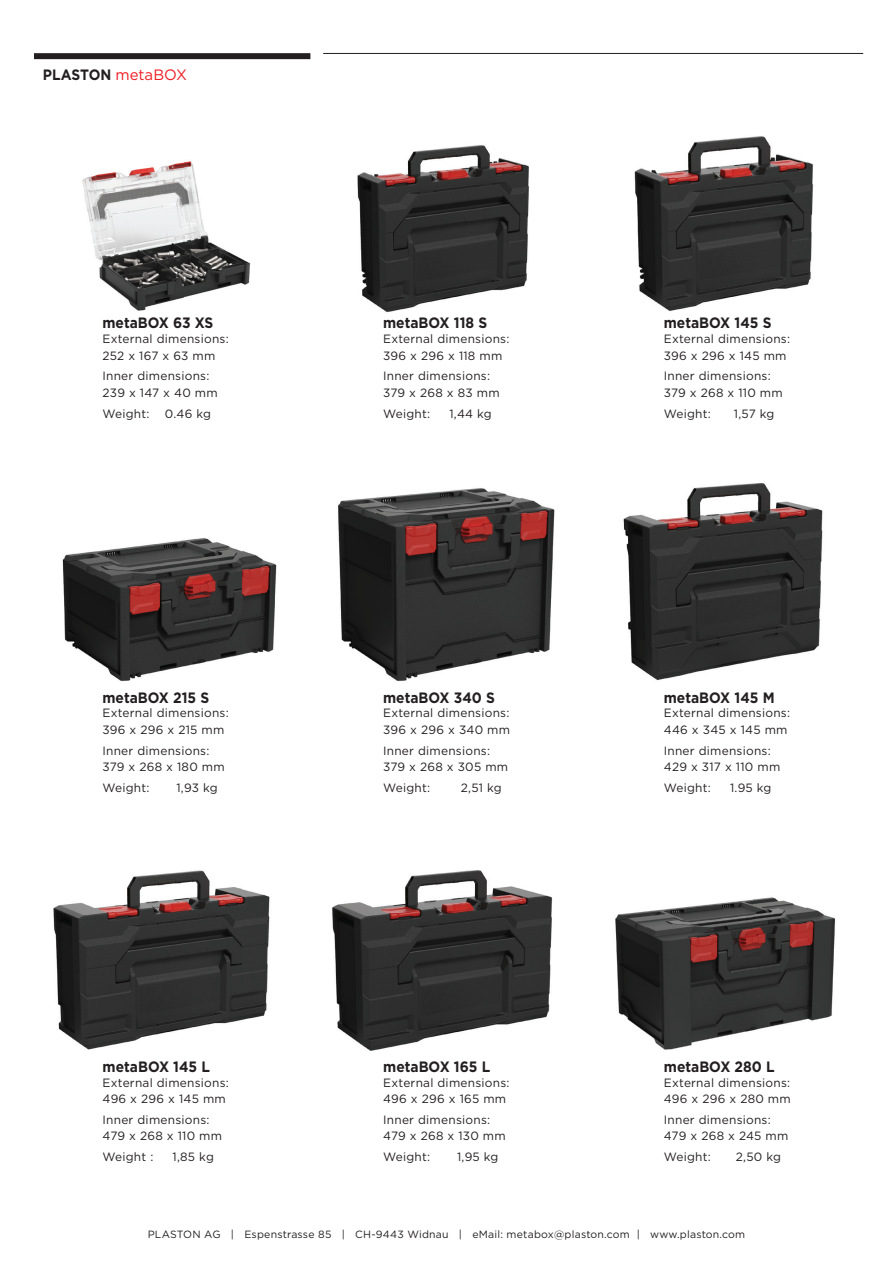
<style>
.page{position:relative;width:893px;height:1263px;background:#fff}
.page>*{position:absolute;margin:0;border:0;box-sizing:border-box;transform-origin:0 0}
.t1{font:700 15px "Gotham";color:#231f20;scale:.92 1}
.t2{font:12px/16.5px "Gotham";letter-spacing:.02em;color:#231f20}
.t3{font:10.5px "Gotham";letter-spacing:.02em;color:#231f20}
.s1{font-weight:400;color:#ee1d23}
</style>
<div class="page">
<hr style="left:323px;top:53px;width:540px;height:1px;background:#231f20">
<div style="left:34px;top:53px;width:276px;height:6px;background:#231f20"></div>
<img style="left:62px;top:538px;width:215px;height:144px">
<img style="left:82px;top:161px;width:169px;height:150px">
<img style="left:623px;top:482px;width:200px;height:198px">
<img style="left:338px;top:488px;width:217px;height:194px">
<img style="left:634px;top:136px;width:180px;height:175px">
<img style="left:357px;top:145px;width:172px;height:168px">
<img style="left:332px;top:870px;width:221px;height:181px">
<img style="left:53px;top:870px;width:217px;height:180px">
<img style="left:615px;top:897px;width:221px;height:153px">
<p class="t1" style="left:43px;top:66px;width:158px">PLASTON <span class="s1">metaBOX</span></p>
<p class="t1" style="left:103px;top:314px;width:122px">metaBOX 63 XS</p>
<p class="t2" style="left:103px;top:330px;width:128px">External dimensions:<br>252 x 167 x 63 mm</p>
<p class="t2" style="left:103px;top:368px;width:117px">Inner dimensions:<br>239 x 147 x 40 mm</p>
<p class="t2" style="left:103px;top:405px;width:48px">Weight:</p>
<p class="t2" style="left:165px;top:405px;width:48px">0.46 kg</p>
<p class="t1" style="left:103px;top:689px;width:118px">metaBOX 215 S</p>
<p class="t2" style="left:103px;top:705px;width:128px">External dimensions:<br>396 x 296 x 215 mm</p>
<p class="t2" style="left:103px;top:742px;width:124px">Inner dimensions:<br>379 x 268 x 180 mm</p>
<p class="t2" style="left:103px;top:779px;width:48px">Weight:</p>
<p class="t2" style="left:176px;top:779px;width:43px">1,93 kg</p>
<p class="t1" style="left:103px;top:1058px;width:118px">metaBOX 145 L</p>
<p class="t2" style="left:103px;top:1074px;width:128px">External dimensions:<br>496 x 296 x 145 mm</p>
<p class="t2" style="left:103px;top:1111px;width:121px">Inner dimensions:<br>479 x 268 x 110 mm</p>
<p class="t2" style="left:103px;top:1148px;width:52px">Weight :</p>
<p class="t2" style="left:173px;top:1148px;width:43px">1,85 kg</p>
<p class="t1" style="left:383px;top:314px;width:115px">metaBOX 118 S</p>
<p class="t2" style="left:383px;top:330px;width:128px">External dimensions:<br>396 x 296 x 118 mm</p>
<p class="t2" style="left:383px;top:368px;width:118px">Inner dimensions:<br>379 x 268 x 83 mm</p>
<p class="t2" style="left:383px;top:405px;width:48px">Weight:</p>
<p class="t2" style="left:449px;top:405px;width:44px">1,44 kg</p>
<p class="t1" style="left:383px;top:689px;width:123px">metaBOX 340 S</p>
<p class="t2" style="left:383px;top:705px;width:128px">External dimensions:<br>396 x 296 x 340 mm</p>
<p class="t2" style="left:383px;top:742px;width:127px">Inner dimensions:<br>379 x 268 x 305 mm</p>
<p class="t2" style="left:383px;top:779px;width:48px">Weight:</p>
<p class="t2" style="left:461px;top:779px;width:42px">2,51 kg</p>
<p class="t1" style="left:383px;top:1058px;width:118px">metaBOX 165 L</p>
<p class="t2" style="left:383px;top:1074px;width:128px">External dimensions:<br>496 x 296 x 165 mm</p>
<p class="t2" style="left:383px;top:1111px;width:124px">Inner dimensions:<br>479 x 268 x 130 mm</p>
<p class="t2" style="left:383px;top:1148px;width:48px">Weight:</p>
<p class="t2" style="left:457px;top:1148px;width:43px">1,95 kg</p>
<p class="t1" style="left:664px;top:314px;width:119px">metaBOX 145 S</p>
<p class="t2" style="left:664px;top:330px;width:128px">External dimensions:<br>396 x 296 x 145 mm</p>
<p class="t2" style="left:664px;top:368px;width:120px">Inner dimensions:<br>379 x 268 x 110 mm</p>
<p class="t2" style="left:664px;top:405px;width:48px">Weight:</p>
<p class="t2" style="left:734px;top:405px;width:42px">1,57 kg</p>
<p class="t1" style="left:664px;top:689px;width:122px">metaBOX 145 M</p>
<p class="t2" style="left:664px;top:705px;width:128px">External dimensions:<br>446 x 345 x 145 mm</p>
<p class="t2" style="left:664px;top:742px;width:118px">Inner dimensions:<br>429 x 317 x 110 mm</p>
<p class="t2" style="left:664px;top:779px;width:48px">Weight:</p>
<p class="t2" style="left:730px;top:779px;width:43px">1.95 kg</p>
<p class="t1" style="left:664px;top:1058px;width:122px">metaBOX 280 L</p>
<p class="t2" style="left:664px;top:1074px;width:128px">External dimensions:<br>496 x 296 x 280 mm</p>
<p class="t2" style="left:664px;top:1111px;width:126px">Inner dimensions:<br>479 x 268 x 245 mm</p>
<p class="t2" style="left:664px;top:1148px;width:48px">Weight:</p>
<p class="t2" style="left:736px;top:1148px;width:47px">2,50 kg</p>
<p class="t3" style="left:148px;top:1228px;width:599px">PLASTON AG | Espenstrasse 85 | CH-9443 Widnau | eMail: metabox@plaston.com | www.plaston.com</p>
</div>
